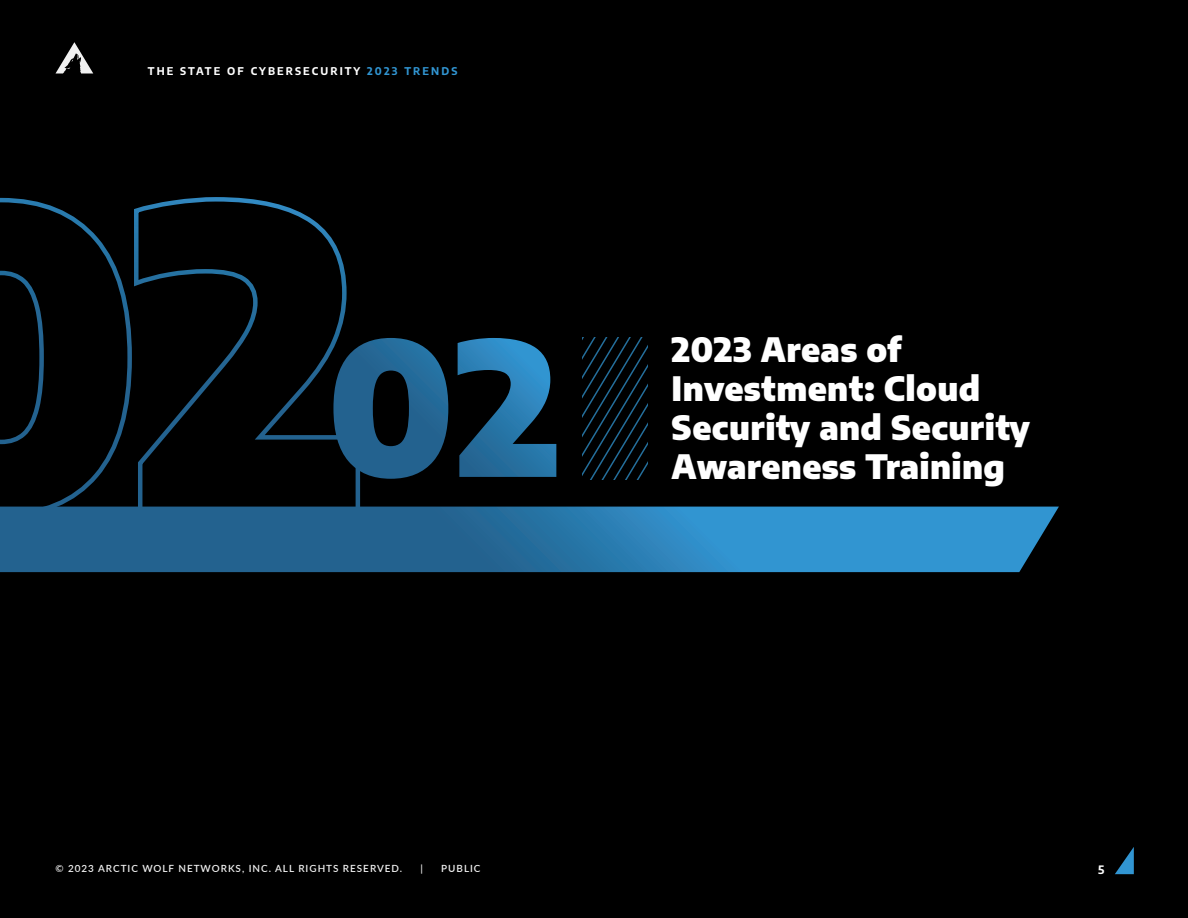
<style>
.page{position:relative;width:1188px;height:918px;background:#000}
.page>*{position:absolute;margin:0;border:0;box-sizing:border-box;transform-origin:0 0}
.t1{font:900 33px/39px "Encode Sans";letter-spacing:.01em;color:#fff}
.t2{font:700 11.4px "Encode Sans";color:#fff}
.t3{font:700 10.5px "Encode Sans";letter-spacing:.2em;color:#fff}
.t4{font:600 9.9px "Lato";letter-spacing:.1em;color:#f1f1f1}
.s1{color:#3195d2}
</style>
<div class="page">
<svg style="left:582px;top:337px;width:66px;height:143px"></svg>
<svg style="left:134px;top:197px;width:228px;height:310px"></svg>
<svg style="left:333px;top:338px;width:223px;height:141px"></svg>
<svg style="left:0;top:507px;width:1059px;height:65px;background:#2875a8"></svg>
<svg style="left:0;top:197px;width:134px;height:322px"></svg>
<svg style="left:56px;top:42px;width:37px;height:32px"></svg>
<svg style="left:1115px;top:847px;width:19px;height:27px"></svg>
<p class="t3" style="left:148px;top:63px;width:311px">THE STATE OF CYBERSECURITY <span class="s1">2023 TRENDS</span></p>
<p class="t1" style="left:672px;top:328px;width:360px">2023 Areas of<br>Investment: Cloud<br>Security and Security<br>Awareness Training</p>
<p class="t4" style="left:56px;top:861px;width:348px">© 2023 ARCTIC WOLF NETWORKS, INC. ALL RIGHTS RESERVED.</p>
<p class="t4" style="left:420px;top:861px;width:4px">|</p>
<p class="t4" style="left:441px;top:861px;width:41px">PUBLIC</p>
<p class="t2" style="left:1098px;top:861px;width:8px">5</p>
</div>
